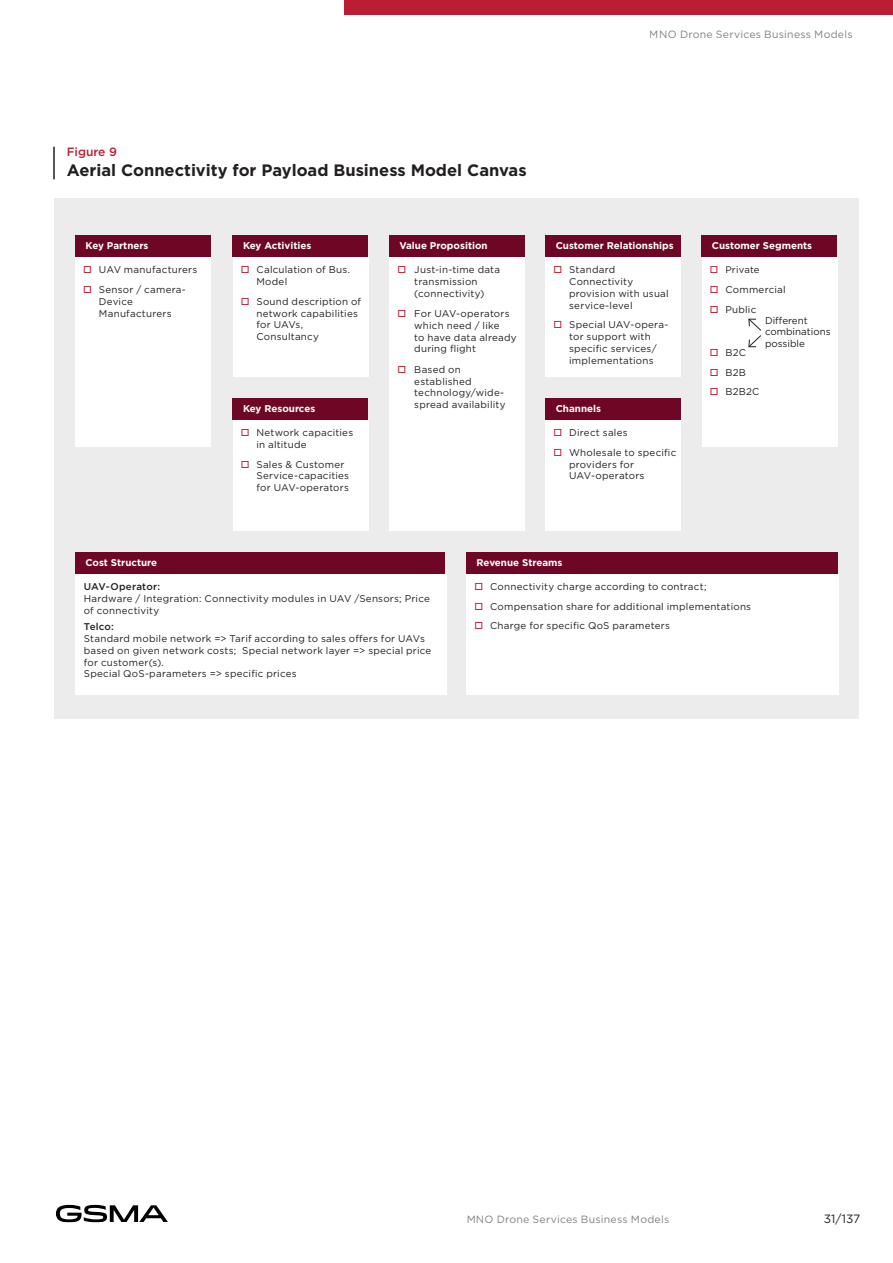
<style>
.page{position:relative;width:893px;height:1263px;background:#fff}
.page>*{position:absolute;margin:0;border:0;box-sizing:border-box;transform-origin:0 0}
.t1{font:700 16.5px "Gotham";color:#231f20}
.t2{font:500 12px "Gotham";color:#ba1e35}
.t3{font:12px "Gotham";color:#231f20}
.t4{font:10.5px "Gotham";letter-spacing:.025em;color:#7c7f81}
.t5{font:9.75px/11.7px "Gotham";letter-spacing:.025em;color:#231f20}
.t6{font:700 9.75px "Gotham";color:#fff}
.t7{font:9.75px/11.7px "Gotham";color:#231f20}
.t8{font:500 9.75px "Gotham";letter-spacing:.02em;color:#231f20}
.t9{font:9.45px "Gotham";letter-spacing:.015em;color:#231f20}
</style>
<div class="page">
<svg style="left:56px;top:1205px;width:112px;height:17px"></svg>
<hr style="left:53px;top:147px;width:2px;height:32px;background:#231f20">
<div style="left:54px;top:198px;width:804px;height:521px;background:#ebeceb"></div>
<div style="left:75px;top:258px;width:136px;height:189px;background:#fff"></div>
<div style="left:75px;top:235px;width:135px;height:22px;background:#6e0726"></div>
<div style="left:233px;top:258px;width:135px;height:119px;background:#fff"></div>
<div style="left:233px;top:235px;width:135px;height:22px;background:#6e0726"></div>
<div style="left:389px;top:258px;width:136px;height:273px;background:#fff"></div>
<div style="left:389px;top:235px;width:135px;height:22px;background:#6e0726"></div>
<div style="left:546px;top:258px;width:135px;height:119px;background:#fff"></div>
<div style="left:546px;top:235px;width:135px;height:22px;background:#6e0726"></div>
<div style="left:702px;top:258px;width:135px;height:189px;background:#fff"></div>
<div style="left:702px;top:235px;width:135px;height:22px;background:#6e0726"></div>
<div style="left:233px;top:420px;width:135px;height:111px;background:#fff"></div>
<div style="left:233px;top:398px;width:135px;height:22px;background:#6e0726"></div>
<div style="left:546px;top:420px;width:135px;height:111px;background:#fff"></div>
<div style="left:546px;top:398px;width:135px;height:22px;background:#6e0726"></div>
<div style="left:75px;top:574px;width:371px;height:121px;background:#fff"></div>
<div style="left:75px;top:552px;width:370px;height:22px;background:#6e0726"></div>
<div style="left:466px;top:574px;width:373px;height:121px;background:#fff"></div>
<div style="left:466px;top:552px;width:372px;height:22px;background:#6e0726"></div>
<svg style="left:748px;top:318px;width:14px;height:30px"></svg>
<div style="left:344px;top:0;width:549px;height:15px;background:#ba1e35"></div>
<p class="t4" style="left:650px;top:27px;width:204px">MNO Drone Services Business Models</p>
<p class="t2" style="left:67px;top:144px;width:52px">Figure 9</p>
<h1 class="t1" style="left:67px;top:159px;width:461px">Aerial Connectivity for Payload Business Model Canvas</h1>
<p class="t6" style="left:86px;top:239px;width:65px">Key Partners</p>
<p class="t6" style="left:243px;top:239px;width:70px">Key Activities</p>
<p class="t6" style="left:399px;top:239px;width:90px">Value Proposition</p>
<p class="t6" style="left:556px;top:239px;width:119px">Customer Relationships</p>
<p class="t6" style="left:712px;top:239px;width:102px">Customer Segments</p>
<p class="t5" style="left:99px;top:260px;width:100px;line-height:19.6px">UAV manufacturers<br>Sensor / camera-</p>
<p class="t5" style="left:99px;top:295px;width:74px">Device<br>Manufacturers</p>
<p class="t5" style="left:256px;top:264px;width:95px">Calculation of Bus.<br>Model</p>
<p class="t5" style="left:256px;top:295px;width:106px">Sound description of network capabilities for UAVs,<br>Consultancy</p>
<p class="t6" style="left:243px;top:402px;width:74px">Key Resources</p>
<p class="t5" style="left:414px;top:264px;width:87px">Just-in-time data transmission (connectivity)</p>
<p class="t5" style="left:414px;top:308px;width:104px">For UAV-operators which need / like<br>to have data already during flight</p>
<p class="t5" style="left:414px;top:363px;width:93px">Based on established technology/wide&shy;spread availability</p>
<p class="t5" style="left:569px;top:264px;width:101px">Standard<br>Connectivity provision with usual service-level</p>
<p class="t5" style="left:569px;top:319px;width:101px">Special UAV-opera&shy;tor support with specific services/ implementations</p>
<p class="t6" style="left:556px;top:402px;width:47px">Channels</p>
<p class="t9" style="left:725px;top:264px;width:36px">Private</p>
<p class="t5" style="left:725px;top:280px;width:62px;line-height:19.6px">Commercial<br>Public</p>
<p class="t5" style="left:725px;top:342px;width:36px;line-height:19.6px">B2C<br>B2B<br>B2B2C</p>
<p class="t7" style="left:765px;top:314px;width:67px">Different combinations possible</p>
<p class="t5" style="left:256px;top:427px;width:98px">Network capacities in altitude</p>
<p class="t5" style="left:256px;top:458px;width:94px">Sales &amp; Customer<br>Service-capacities for UAV-operators</p>
<p class="t5" style="left:569px;top:423px;width:109px;line-height:19.6px">Direct sales<br>Wholesale to specific</p>
<p class="t5" style="left:569px;top:458px;width:77px">providers for<br>UAV-operators</p>
<p class="t6" style="left:86px;top:556px;width:73px">Cost Structure</p>
<p class="t8" style="left:84px;top:581px;width:78px">UAV-Operator:</p>
<p class="t5" style="left:84px;top:593px;width:347px">Hardware / Integration: Connectivity modules in UAV /Sensors; Price of connectivity</p>
<p class="t8" style="left:84px;top:620px;width:32px">Telco:</p>
<p class="t5" style="left:84px;top:632px;width:349px">Standard mobile network =&gt; Tarif according to sales offers for UAVs based on given network costs; Special network layer =&gt; special price for customer(s).<br>Special QoS-parameters =&gt; specific prices</p>
<p class="t6" style="left:477px;top:556px;width:87px">Revenue Streams</p>
<p class="t5" style="left:490px;top:576px;width:263px;line-height:19.6px">Connectivity charge according to contract;<br>Compensation share for additional implementations<br>Charge for specific QoS parameters</p>
<p class="t4" style="left:466px;top:1212px;width:204px">MNO Drone Services Business Models</p>
<p class="t3" style="left:824px;top:1211px;width:38px">31/137</p>
</div>
